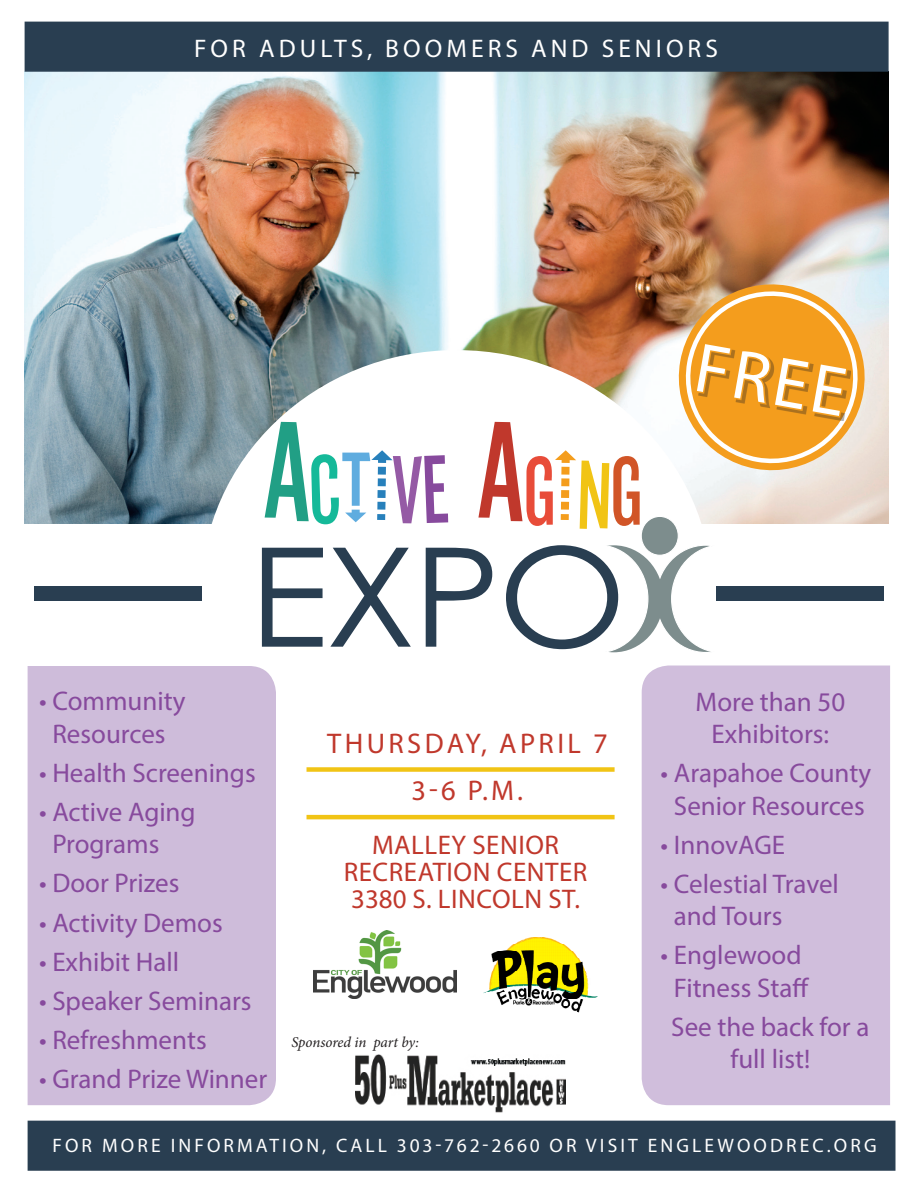
<style>
.page{position:relative;width:918px;height:1188px;background:#fff}
.page>*{position:absolute;margin:0;border:0;box-sizing:border-box;transform-origin:0 0}
.cal_title{font:154.35px "Stereofidelic";color:#219f85;scale:1.08 1}
.cal_title-2{font:137.85px "Century Gothic";color:#293e51;scale:1.08 1}
.t1{font:70.5px "Myriad Pro";color:#fff}
.t2{font:28.5px "Myriad Pro";letter-spacing:.12em;color:#c0382c}
.t3{font:27px/32.4px "Myriad Pro";color:#874a9d;text-align:center}
.t4{font:27px "Myriad Pro";letter-spacing:.02em;color:#c0382c}
.t5{font:25.5px "Myriad Pro";letter-spacing:.16em;color:#fff}
.t6{font:19.5px "Myriad Pro";letter-spacing:.16em;color:#fff}
.t7{font:italic 15px "Minion Pro";letter-spacing:-.01em;color:#231f20}
.s1{font-size:108px;color:#15b999}
.s2{font-size:108px;color:#5facdf}
.s3{font-size:108px;color:#2780bb}
.s4{font-size:108px;color:#955aa5}
.s5{font-size:108px;color:#874a9d}
.s6{color:#c0382c}
.s7{font-size:108px;color:#e84c39}
.s8{font-size:108px;color:#f49d1d}
.s9{font-size:108px;color:#f1c415}
.s10{font-size:108px;color:#d15527}
</style>
<div class="page">
<img style="left:25px;top:72px;width:864px;height:452px">
<div style="left:201px;top:350px;width:511px;height:488px;background:#fff;border-radius:50%"></div>
<div style="left:28px;top:666px;width:248px;height:439px;background:#cebcda"></div>
<img style="left:484px;top:937px;width:114px;height:76px">
<div style="left:642px;top:666px;width:248px;height:439px;background:#d0bedc"></div>
<div style="left:307px;top:767px;width:308px;height:5px;background:#f1c415"></div>
<hr style="left:307px;top:815px;width:308px;height:4px;background:#f1c415">
<svg style="left:671px;top:277px;width:201px;height:201px;background:#eab364"></svg>
<div style="left:28px;top:1121px;width:868px;height:50px;background:#293e51;border:2px solid #293e51"></div>
<div style="left:34px;top:587px;width:168px;height:14px;background:#293e51"></div>
<div style="left:25px;top:22px;width:864px;height:50px;background:#293e51;border:2px solid #293e51"></div>
<img style="left:356px;top:1054px;width:209px;height:59px">
<svg style="left:656px;top:545px;width:100px;height:107px;background:#8d9b9b"></svg>
<div style="left:672px;top:545px;width:99px;height:107px;background:#fff;border-radius:50%"></div>
<div style="left:641px;top:516px;width:37px;height:39px;background:#7d8d8d;border-radius:50%"></div>
<div style="left:641px;top:516px;width:38px;height:40px;border:1px solid #fff;border-radius:50%"></div>
<div style="left:564px;top:545px;width:99px;height:107px;background:#7d8d8d;border-radius:50%"></div>
<div style="left:548px;top:545px;width:100px;height:107px;background:#fff;border-radius:50%"></div>
<div style="left:717px;top:587px;width:167px;height:14px;background:#293e51"></div>
<img style="left:313px;top:931px;width:144px;height:68px">
<p class="t5" style="left:194px;top:32px;width:525px">FOR ADULTS, BOOMERS AND SENIORS</p>
<p class="cal_title" style="left:263px;top:402px;width:352px">A<span class="s1">C</span><span class="s2">T</span><span class="s3">I</span><span class="s4">V</span><span class="s5">E</span> <span class="s6">A</span><span class="s7">G</span><span class="s8">I</span><span class="s9">N</span><span class="s10">G</span></p>
<p class="cal_title-2" style="left:249px;top:501px;width:351px">EXPO</p>
<p class="t3" style="left:39px;top:684px;width:148px">• Community<br>Resources</p>
<p class="t3" style="left:39px;top:756px;width:218px">• Health Screenings</p>
<p class="t3" style="left:52px;top:795px;width:145px;text-align:left;text-indent:-13px">• Active Aging<br>Programs</p>
<p class="t3" style="left:39px;top:867px;width:142px">• Door Prizes</p>
<p class="t3" style="left:39px;top:906px;width:185px">• Activity Demos</p>
<p class="t3" style="left:39px;top:945px;width:142px">• Exhibit Hall</p>
<p class="t3" style="left:39px;top:984px;width:214px">• Speaker Seminars</p>
<p class="t3" style="left:39px;top:1023px;width:169px">• Refreshments</p>
<p class="t3" style="left:39px;top:1062px;width:230px">• Grand Prize Winner</p>
<p class="t2" style="left:327px;top:726px;width:282px">THURSDAY, APRIL 7</p>
<p class="t2" style="left:411px;top:773px;width:113px">3-6 P.M.</p>
<p class="t4" style="left:372px;top:829px;width:189px">MALLEY SENIOR</p>
<p class="t4" style="left:344px;top:856px;width:245px">RECREATION CENTER</p>
<p class="t4" style="left:351px;top:883px;width:230px">3380 S. LINCOLN ST.</p>
<p class="t7" style="left:292px;top:1032px;width:129px">Sponsored in part by:</p>
<p class="t1" style="left:703px;top:324px;width:154px;rotate:10deg">FREE</p>
<p class="t3" style="left:695px;top:685px;width:151px">More than 50<br>Exhibitors:</p>
<p class="t3" style="left:661px;top:756px;width:212px">• Arapahoe County<br>Senior Resources</p>
<p class="t3" style="left:661px;top:828px;width:126px">• InnovAGE</p>
<p class="t3" style="left:674px;top:867px;width:167px;text-align:left;text-indent:-13px">• Celestial Travel and Tours</p>
<p class="t3" style="left:661px;top:939px;width:150px">• Englewood<br>Fitness Staff</p>
<p class="t3" style="left:671px;top:1010px;width:200px">See the back for a full list!</p>
<p class="t6" style="left:52px;top:1134px;width:826px">FOR MORE INFORMATION, CALL 303-762-2660 OR VISIT ENGLEWOODREC.ORG</p>
</div>
